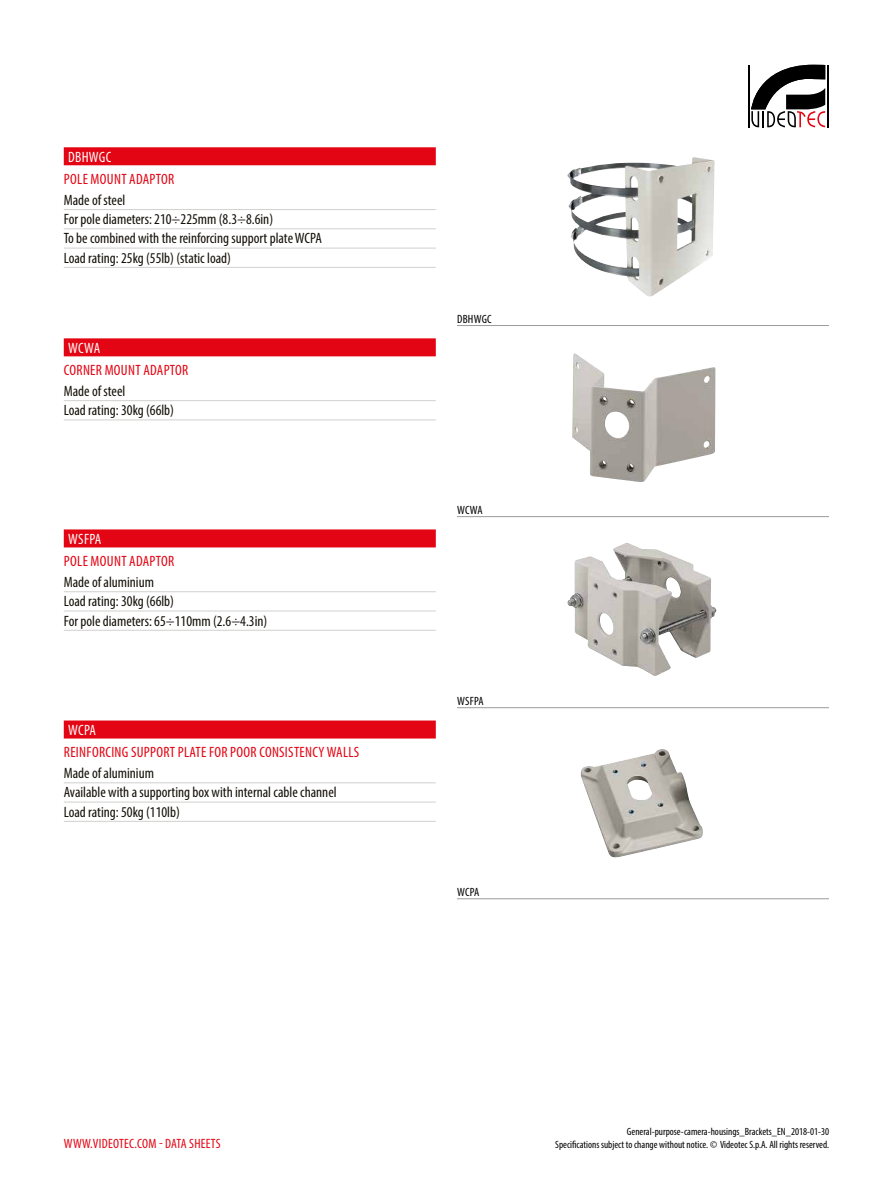
<style>
.page{position:relative;width:893px;height:1191px;background:#fff}
.page>*{position:absolute;margin:0;border:0;box-sizing:border-box;transform-origin:0 0}
.t1{font:condensed 15px/19.2px "Myriad Pro";color:#131007}
.t2{font:condensed 15px "Myriad Pro";letter-spacing:.02em;color:#e30513}
.t3{font:condensed 15px "Myriad Pro";letter-spacing:.02em;color:#fffdfc}
.t4{font:condensed 13.5px "Myriad Pro";letter-spacing:.02em;color:#e30513}
.t5{font:condensed 12px "Myriad Pro";letter-spacing:.02em;color:#000}
.t6{font:condensed 10.5px "Myriad Pro";color:#000}
</style>
<div class="page">
<hr style="left:748px;top:65px;width:2px;height:62px;background:#000">
<hr style="left:828px;top:65px;width:1px;height:62px;background:#000">
<svg style="left:751px;top:65px;width:74px;height:62px"></svg>
<div style="left:64px;top:147px;width:372px;height:18px;background:#e30513"></div>
<hr style="left:64px;top:209px;width:372px;height:1px;background:#d0d0cf">
<hr style="left:64px;top:228px;width:372px;height:1px;background:#d0d0cf">
<hr style="left:64px;top:248px;width:372px;height:1px;background:#d0d0cf">
<hr style="left:64px;top:267px;width:372px;height:1px;background:#d0d0cf">
<img style="left:567px;top:157px;width:148px;height:140px">
<hr style="left:457px;top:325px;width:372px;height:1px;background:#9d9c9c">
<div style="left:64px;top:338px;width:372px;height:18px;background:#e30513"></div>
<hr style="left:64px;top:400px;width:372px;height:1px;background:#d0d0cf">
<hr style="left:64px;top:419px;width:372px;height:1px;background:#d0d0cf">
<img style="left:572px;top:353px;width:143px;height:129px">
<hr style="left:457px;top:516px;width:372px;height:1px;background:#9d9c9c">
<div style="left:64px;top:529px;width:372px;height:18px;background:#e30513"></div>
<hr style="left:64px;top:591px;width:372px;height:1px;background:#d0d0cf">
<hr style="left:64px;top:610px;width:372px;height:1px;background:#d0d0cf">
<hr style="left:64px;top:630px;width:372px;height:1px;background:#d0d0cf">
<img style="left:567px;top:543px;width:150px;height:133px">
<hr style="left:457px;top:707px;width:372px;height:1px;background:#9d9c9c">
<div style="left:64px;top:720px;width:372px;height:18px;background:#e30513"></div>
<hr style="left:64px;top:782px;width:372px;height:1px;background:#d0d0cf">
<hr style="left:64px;top:801px;width:372px;height:1px;background:#d0d0cf">
<hr style="left:64px;top:821px;width:372px;height:1px;background:#d0d0cf">
<img style="left:580px;top:749px;width:123px;height:109px">
<hr style="left:457px;top:898px;width:372px;height:1px;background:#9d9c9c">
<p class="t3" style="left:68px;top:147px;width:45px">DBHWGC</p>
<p class="t2" style="left:64px;top:169px;width:112px">POLE MOUNT ADAPTOR</p>
<p class="t1" style="left:64px;top:190px;width:260px">Made of steel<br>For pole diameters: 210÷225mm (8.3÷8.6in)<br>To be combined with the reinforcing support plate WCPA Load rating: 25kg (55lb) (static load)</p>
<p class="t3" style="left:68px;top:338px;width:34px">WCWA</p>
<p class="t2" style="left:64px;top:360px;width:126px">CORNER MOUNT ADAPTOR</p>
<p class="t1" style="left:64px;top:381px;width:112px">Made of steel<br>Load rating: 30kg (66lb)</p>
<p class="t3" style="left:68px;top:529px;width:35px">WSFPA</p>
<p class="t2" style="left:64px;top:551px;width:112px">POLE MOUNT ADAPTOR</p>
<p class="t1" style="left:64px;top:572px;width:205px">Made of aluminium<br>Load rating: 30kg (66lb)<br>For pole diameters: 65÷110mm (2.6÷4.3in)</p>
<p class="t3" style="left:68px;top:720px;width:29px">WCPA</p>
<p class="t2" style="left:64px;top:743px;width:297px">REINFORCING SUPPORT PLATE FOR POOR CONSISTENCY WALLS</p>
<p class="t1" style="left:64px;top:763px;width:274px">Made of aluminium<br>Available with a supporting box with internal cable channel<br>Load rating: 50kg (110lb)</p>
<p class="t5" style="left:457px;top:312px;width:36px">DBHWGC</p>
<p class="t5" style="left:457px;top:503px;width:27px">WCWA</p>
<p class="t5" style="left:457px;top:694px;width:28px">WSFPA</p>
<p class="t5" style="left:457px;top:885px;width:24px">WCPA</p>
<p class="t6" style="left:627px;top:1125px;width:204px">General-purpose-camera-housings_Brackets_EN_2018-01-30</p>
<p class="t4" style="left:64px;top:1135px;width:158px">WWW.VIDEOTEC.COM - DATA SHEETS</p>
<p class="t6" style="left:555px;top:1137px;width:275px">Specifications subject to change without notice. © Videotec S.p.A. All rights reserved.</p>
</div>
